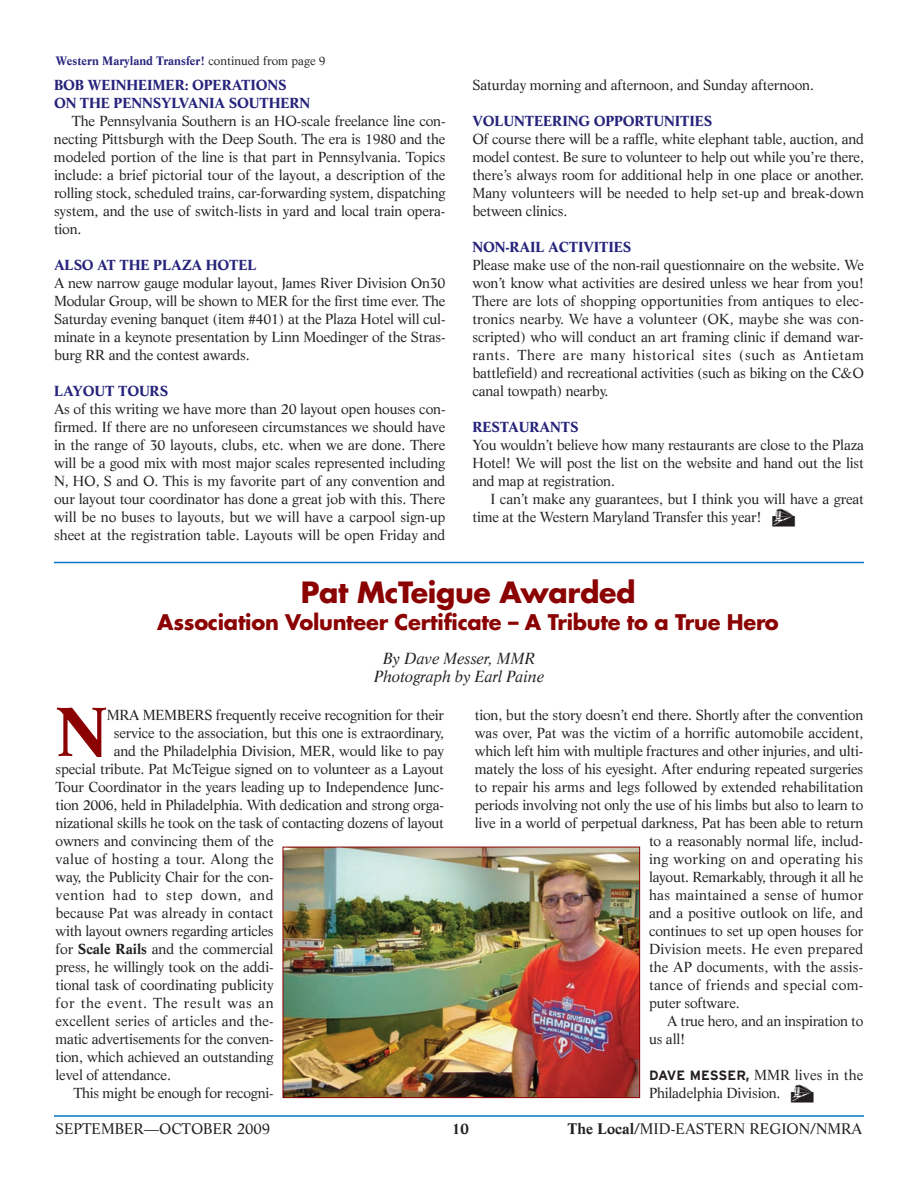
<style>
.page{position:relative;width:918px;height:1188px;background:#fff}
.page>*{position:absolute;margin:0;border:0;box-sizing:border-box;transform-origin:0 0}
.t1{font:700 67.5px "Life";color:#8b0202}
.t2{font:700 28.5px "Futura";letter-spacing:-.015em;color:#8b0202}
.t3{font:700 21px "Futura";letter-spacing:-.015em;color:#8b0202}
.t4{font:italic 15.75px/17.2px "Life";letter-spacing:-.015em;color:#231f20;text-align:center}
.t5{font:15px "Life";color:#231f20}
.t6{font:700 15px "Life";color:#231f20}
.t7{font:14.25px/18px "Life";letter-spacing:-.01em;color:#231f20;text-align:justify}
.t8{font:700 14.25px/18px "Life";letter-spacing:-.015em;color:#26237b}
.t9{font:14.25px "Life";letter-spacing:.02em;color:#231f20}
.t10{font:14.25px "Life";letter-spacing:.04em;color:#231f20}
.t11{font:14.25px "Life";letter-spacing:.01em;color:#231f20}
.t12{font:14.25px "Life";letter-spacing:.025em;color:#231f20}
.t13{font:700 12px "Life";color:#26237b}
.s1{font-weight:400;color:#231f20}
.s2{font-weight:700}
.s3{font-family:"Interstate";font-weight:700;font-size:13.5px}
</style>
<div class="page">
<hr style="left:54px;top:1115px;width:810px;height:2px;background:#007bc3">
<hr style="left:54px;top:562px;width:810px;height:1px;background:#007bc3">
<img style="left:285px;top:849px;width:353px;height:247px">
<div style="left:283px;top:847px;width:357px;height:251px;border:1px solid #8b0202"></div>
<p class="t13" style="left:56px;top:55px;width:272px">Western Maryland Transfer! <span class="s1">continued from page 9</span></p>
<p class="t8" style="left:54px;top:77px;width:258px">BOB WEINHEIMER: OPERATIONS<br>ON THE PENNSYLVANIA SOUTHERN</p>
<p class="t7" style="left:54px;top:113px;width:393px;text-indent:18px">The Pennsylvania Southern is an HO-scale freelance line con&shy;necting Pittsburgh with the Deep South. The era is 1980 and the modeled portion of the line is that part in Pennsylvania. Topics include: a brief pictorial tour of the layout, a description of the rolling stock, scheduled trains, car-forwarding system, dispatching system, and the use of switch-lists in yard and local train opera&shy;tion.</p>
<p class="t8" style="left:54px;top:257px;width:204px">ALSO AT THE PLAZA HOTEL</p>
<p class="t7" style="left:54px;top:275px;width:393px">A new narrow gauge modular layout, James River Division On30<br>Modular Group, will be shown to MER for the first time ever. The Saturday evening banquet (item #401) at the Plaza Hotel will cul&shy;minate in a keynote presentation by Linn Moedinger of the Stras&shy;burg RR and the contest awards.</p>
<p class="t8" style="left:54px;top:383px;width:116px">LAYOUT TOURS</p>
<p class="t7" style="left:54px;top:401px;width:393px">As of this writing we have more than 20 layout open houses con&shy;firmed. If there are no unforeseen circumstances we should have in the range of 30 layouts, clubs, etc. when we are done. There will be a good mix with most major scales represented including N, HO, S and O. This is my favorite part of any convention and our layout tour coordinator has done a great job with this. There will be no buses to layouts, but we will have a carpool sign-up sheet at the registration table. Layouts will be open Friday and</p>
<p class="t7" style="left:472px;top:77px;width:343px">Saturday morning and afternoon, and Sunday afternoon.</p>
<p class="t8" style="left:472px;top:113px;width:241px">VOLUNTEERING OPPORTUNITIES</p>
<p class="t7" style="left:472px;top:131px;width:393px">Of course there will be a raffle, white elephant table, auction, and model contest. Be sure to volunteer to help out while you’re there, there’s always room for additional help in one place or another.<br>Many volunteers will be needed to help set-up and break-down between clinics.</p>
<p class="t8" style="left:472px;top:239px;width:160px">NON-RAIL ACTIVITIES</p>
<p class="t7" style="left:472px;top:257px;width:393px">Please make use of the non-rail questionnaire on the website. We won’t know what activities are desired unless we hear from you!<br>There are lots of shopping opportunities from antiques to elec&shy;tronics nearby. We have a volunteer (OK, maybe she was con&shy;scripted) who will conduct an art framing clinic if demand war&shy;rants. There are many historical sites (such as Antietam battlefield) and recreational activities (such as biking on the C&amp;O canal towpath) nearby.</p>
<p class="t8" style="left:472px;top:419px;width:108px">RESTAURANTS</p>
<p class="t7" style="left:472px;top:437px;width:393px">You wouldn’t believe how many restaurants are close to the Plaza Hotel! We will post the list on the website and hand out the list and map at registration.</p>
<p class="t7" style="left:472px;top:491px;width:393px;text-indent:18px">I can’t make any guarantees, but I think you will have a great time at the Western Maryland Transfer this year!</p>
<h2 class="t2" style="left:301px;top:579px;width:336px">Pat McTeigue Awarded</h2>
<h3 class="t3" style="left:157px;top:612px;width:623px">Association Volunteer Certificate – A Tribute to a True Hero</h3>
<p class="t4" style="left:374px;top:652px;width:172px">By Dave Messer, MMR<br>Photograph by Earl Paine</p>
<h1 class="t1" style="left:57px;top:705px;width:53px">N</h1>
<p class="t7" style="left:107px;top:707px;width:339px">MRA MEMBERS frequently receive recognition for their</p>
<p class="t7" style="left:114px;top:725px;width:332px">service to the association, but this one is extraordinary,</p>
<p class="t7" style="left:114px;top:743px;width:332px">and the Philadelphia Division, MER, would like to pay</p>
<p class="t7" style="left:55px;top:761px;width:390px">special tribute. Pat McTeigue signed on to volunteer as a Layout</p>
<p class="t7" style="left:55px;top:779px;width:390px">Tour Coordinator in the years leading up to Independence Junc-</p>
<p class="t7" style="left:55px;top:797px;width:390px">tion 2006, held in Philadelphia. With dedication and strong orga-</p>
<p class="t7" style="left:55px;top:815px;width:390px">nizational skills he took on the task of contacting dozens of layout</p>
<p class="t7" style="left:56px;top:833px;width:220px">owners and convincing them of the</p>
<p class="t9" style="left:56px;top:853px;width:220px">value of hosting a tour. Along the</p>
<p class="t7" style="left:56px;top:869px;width:220px">way, the Publicity Chair for the con-</p>
<p class="t10" style="left:56px;top:889px;width:220px">vention had to step down, and</p>
<p class="t7" style="left:56px;top:905px;width:220px">because Pat was already in contact</p>
<p class="t7" style="left:56px;top:923px;width:220px">with layout owners regarding articles</p>
<p class="t7" style="left:56px;top:941px;width:220px">for <span class="s2">Scale Rails</span> and the commercial</p>
<p class="t7" style="left:56px;top:959px;width:220px">press, he willingly took on the addi-</p>
<p class="t7" style="left:56px;top:977px;width:220px">tional task of coordinating publicity</p>
<p class="t10" style="left:56px;top:997px;width:220px">for the event. The result was an</p>
<p class="t7" style="left:56px;top:1013px;width:220px">excellent series of articles and the-</p>
<p class="t7" style="left:56px;top:1031px;width:220px">matic advertisements for the conven-</p>
<p class="t7" style="left:56px;top:1049px;width:220px">tion, which achieved an outstanding</p>
<p class="t7" style="left:56px;top:1067px;width:117px">level of attendance.</p>
<p class="t7" style="left:74px;top:1085px;width:202px">This might be enough for recogni-</p>
<p class="t7" style="left:475px;top:707px;width:390px">tion, but the story doesn’t end there. Shortly after the convention</p>
<p class="t7" style="left:475px;top:725px;width:390px">was over, Pat was the victim of a horrific automobile accident,</p>
<p class="t7" style="left:475px;top:743px;width:390px">which left him with multiple fractures and other injuries, and ulti-</p>
<p class="t7" style="left:475px;top:761px;width:390px">mately the loss of his eyesight. After enduring repeated surgeries</p>
<p class="t7" style="left:475px;top:779px;width:390px">to repair his arms and legs followed by extended rehabilitation</p>
<p class="t7" style="left:475px;top:797px;width:390px">periods involving not only the use of his limbs but also to learn to</p>
<p class="t7" style="left:475px;top:815px;width:390px">live in a world of perpetual darkness, Pat has been able to return</p>
<p class="t7" style="left:649px;top:833px;width:216px">to a reasonably normal life, includ-</p>
<p class="t9" style="left:649px;top:853px;width:216px">ing working on and operating his</p>
<p class="t7" style="left:649px;top:869px;width:216px">layout. Remarkably, through it all he</p>
<p class="t12" style="left:649px;top:889px;width:216px">has maintained a sense of humor</p>
<p class="t7" style="left:649px;top:905px;width:216px">and a positive outlook on life, and</p>
<p class="t7" style="left:649px;top:923px;width:216px">continues to set up open houses for</p>
<p class="t11" style="left:649px;top:943px;width:216px">Division meets. He even prepared</p>
<p class="t7" style="left:649px;top:959px;width:216px">the AP documents, with the assis-</p>
<p class="t9" style="left:649px;top:979px;width:216px">tance of friends and special com-</p>
<p class="t7" style="left:649px;top:995px;width:92px">puter software.</p>
<p class="t7" style="left:667px;top:1013px;width:198px">A true hero, and an inspiration to</p>
<p class="t7" style="left:649px;top:1031px;width:38px">us all!</p>
<p class="t7" style="left:649px;top:1067px;width:216px"><span class="s3">DAVE MESSER,</span> MMR lives in the<br>Philadelphia Division.</p>
<p class="t5" style="left:56px;top:1123px;width:216px">SEPTEMBER—OCTOBER 2009</p>
<p class="t6" style="left:452px;top:1123px;width:18px">10</p>
<p class="t5" style="left:568px;top:1123px;width:296px"><span class="s2">The Local</span>/MID-EASTERN REGION/NMRA</p>
</div>
